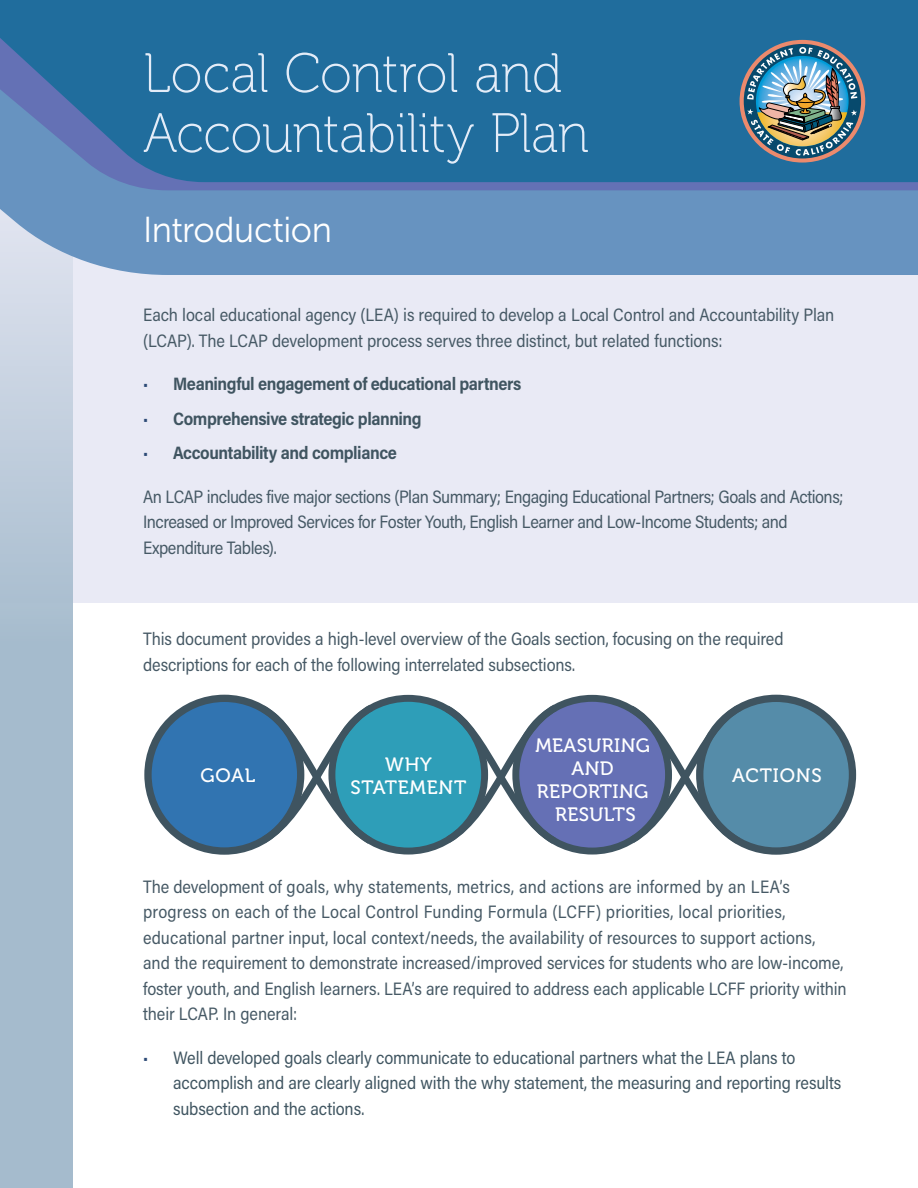
<style>
.page{position:relative;width:918px;height:1188px;background:#fff}
.page>*{position:absolute;margin:0;border:0;box-sizing:border-box;transform-origin:0 0}
.t1{font:55.5px/60px "Museo 100";letter-spacing:-.01em;color:#e3ecf8;scale:.95 1}
.t2{font:36px "Museo Sans 300";letter-spacing:-.015em;color:#fff;scale:.95 1}
.Image{font:19.35px/23.1px "Museo 500";letter-spacing:.02em;color:#fff;text-align:center}
.Image-2{font:19.35px/23.1px "Museo 500";letter-spacing:.04em;color:#fff;text-align:center}
.Body{font:18px/25.5px "Acumin Pro Semi Cond";letter-spacing:-.01em;color:#465965;scale:.95 1}
.Body-2{font:18px/25.5px "Acumin Pro Semi Cond";letter-spacing:-.03em;color:#465965;scale:.95 1}
.t3{font:18px/25.5px "Acumin Pro Semi Cond";letter-spacing:-.01em;color:#405561;scale:.95 1}
.t4{font:700 18px "Acumin Pro Semi Cond";letter-spacing:-.025em;color:#405561;scale:.95 1}
.s1{font-weight:400;color:#2c4a76}
.s2{color:#2c4a76}
</style>
<div class="page">
<div style="left:0;top:50px;width:918px;height:553px;background:#e9eaf5"></div>
<svg style="left:0;top:275px;width:73px;height:913px;background:#afc2d3"></svg>
<svg style="left:0;top:0;width:918px;height:275px;background:#3e7bab"></svg>
<svg style="left:740px;top:40px;width:125px;height:123px"></svg>
<div style="left:744px;top:44px;width:117px;height:114px;background:#074a6d;border-radius:50%"></div>
<img style="left:747px;top:47px;width:110px;height:108px">
<div style="left:148px;top:698px;width:153px;height:153px;background:#3174b1;border-radius:50%"></div>
<div style="left:144px;top:695px;width:160px;height:160px;border:7px solid #3f5460;border-radius:50%"></div>
<div style="left:332px;top:698px;width:153px;height:153px;background:#2e9eb8;border-radius:50%"></div>
<div style="left:328px;top:695px;width:160px;height:160px;border:7px solid #3f5460;border-radius:50%"></div>
<div style="left:516px;top:698px;width:153px;height:153px;background:#6570b5;border-radius:50%"></div>
<div style="left:512px;top:695px;width:160px;height:160px;border:7px solid #3f5460;border-radius:50%"></div>
<div style="left:700px;top:698px;width:152px;height:153px;background:#558ca9;border-radius:50%"></div>
<div style="left:696px;top:695px;width:160px;height:160px;border:7px solid #3f5460;border-radius:50%"></div>
<svg style="left:253px;top:699px;width:128px;height:151px"></svg>
<svg style="left:437px;top:699px;width:128px;height:151px"></svg>
<svg style="left:622px;top:699px;width:127px;height:151px"></svg>
<h1 class="t1" style="left:143px;top:44px;width:471px">Local Control and<br>Accountability Plan</h1>
<h2 class="t2" style="left:143px;top:210px;width:201px">Introduction</h2>
<p class="Body" style="left:143px;top:302px;width:729px">Each local educational agency (LEA) is required to develop a Local Control and Accountability Plan (LCAP). The LCAP development process serves three distinct, but related functions:</p>
<p class="t4" style="left:143px;top:372px;width:400px"><span class="s1">•</span> Meaningful engagement of educational partners</p>
<p class="t4" style="left:143px;top:406px;width:295px"><span class="s1">•</span> Comprehensive strategic planning</p>
<p class="t4" style="left:143px;top:441px;width:269px"><span class="s1">•</span> Accountability and compliance</p>
<p class="Body-2" style="left:143px;top:483px;width:739px">An LCAP includes five major sections (Plan Summary; Engaging Educational Partners; Goals and Actions;<br>Increased or Improved Services for Foster Youth, English Learner and Low-Income Students; and<br>Expenditure Tables).</p>
<p class="Body" style="left:143px;top:626px;width:676px">This document provides a high-level overview of the Goals section, focusing on the required descriptions for each of the following interrelated subsections.</p>
<p class="Image" style="left:200px;top:764px;width:56px">GOAL</p>
<p class="Image-2" style="left:351px;top:753px;width:117px">WHY<br>STATEMENT</p>
<p class="Image" style="left:535px;top:734px;width:116px">MEASURING<br>AND<br>REPORTING<br>RESULTS</p>
<p class="Image-2" style="left:732px;top:764px;width:91px">ACTIONS</p>
<p class="Body" style="left:143px;top:873px;width:742px">The development of goals, why statements, metrics, and actions are informed by an LEA’s progress on each of the Local Control Funding Formula (LCFF) priorities, local priorities, educational partner input, local context/needs, the availability of resources to support actions, and the requirement to demonstrate increased/improved services for students who are low-income, foster youth, and English learners. LEA’s are required to address each applicable LCFF priority within their LCAP. In general:</p>
<p class="t3" style="left:173px;top:1044px;width:705px;text-indent:-30px"><span class="s2">•</span> Well developed goals clearly communicate to educational partners what the LEA plans to accomplish and are clearly aligned with the why statement, the measuring and reporting results subsection and the actions.</p>
</div>
